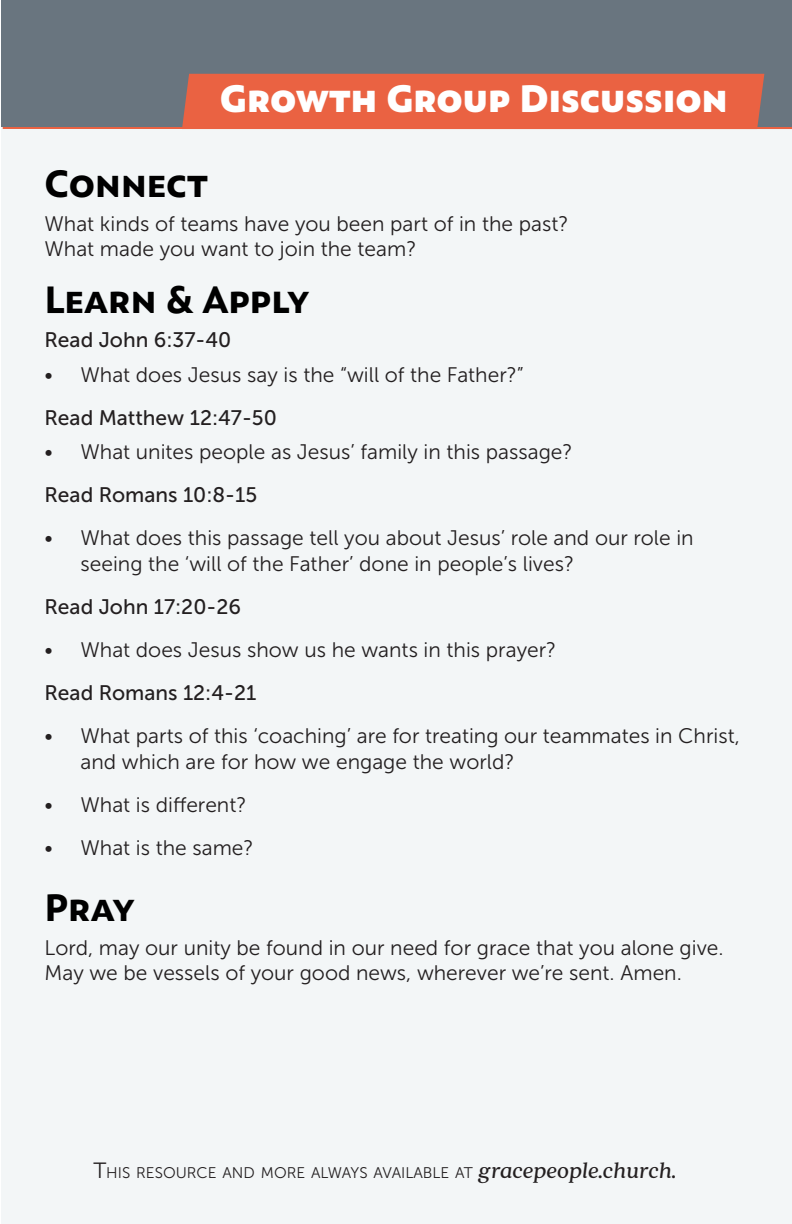
<style>
.page{position:relative;width:792px;height:1224px;background:#fff}
.page>*{position:absolute;margin:0;border:0;box-sizing:border-box;transform-origin:0 0}
.t1{font:900 40px "Assemblage Sans";color:#fff}
.Discussion_Section_H{font:700 40px "Assemblage Sans";color:#000}
.Discussion_Questions{font:700 40px "Assemblage Sans";color:#000}
.Discussion_Questions-2{font:21px/25.2px "Museo Sans 300";color:#231f20}
.Discussion_Questions-3{font:21px "Museo Sans 500";color:#231f20}
.Discussion_Section_H-2{font:21px/25.2px "Museo Sans 300";color:#231f20}
.t2{font:15.4px "Museo Sans 300";color:#231f20}
.s1{font-size:22px}
.s2{font-family:"Quincy CF";font-weight:700;font-style:italic;font-size:24px}
</style>
<div class="page">
<div style="left:1px;top:100px;width:791px;height:1124px;background:#f3f6f7"></div>
<div style="left:3px;top:124px;width:789px;height:5px;background:#ea6242"></div>
<div style="left:1px;top:0;width:791px;height:127px;background:#69757f"></div>
<div style="left:182px;top:74px;width:582px;height:53px;background:#ea6242"></div>
<p class="t1" style="left:220px;top:75px;width:509px">Growth Group Discussion</p>
<p class="Discussion_Section_H" style="left:44px;top:160px;width:165px">Connect</p>
<p class="Discussion_Section_H-2" style="left:44px;top:211px;width:526px">What kinds of teams have you been part of in the past?<br>What made you want to join the team?</p>
<p class="Discussion_Questions" style="left:44px;top:277px;width:266px">Learn &amp; Apply</p>
<p class="Discussion_Questions-3" style="left:44px;top:329px;width:188px">Read John 6:37-40</p>
<p class="Discussion_Questions-2" style="left:44px;top:362px;width:481px">• What does Jesus say is the “will of the Father?”</p>
<p class="Discussion_Questions-3" style="left:44px;top:406px;width:234px">Read Matthew 12:47-50</p>
<p class="Discussion_Questions-2" style="left:44px;top:439px;width:530px">• What unites people as Jesus’ family in this passage?</p>
<p class="Discussion_Questions-3" style="left:44px;top:483px;width:214px">Read Romans 10:8-15</p>
<p class="Discussion_Questions-2" style="left:80px;top:526px;width:615px;text-indent:-36px">• What does this passage tell you about Jesus’ role and our role in seeing the ‘will of the Father’ done in people’s lives?</p>
<p class="Discussion_Questions-3" style="left:44px;top:595px;width:198px">Read John 17:20-26</p>
<p class="Discussion_Questions-2" style="left:44px;top:637px;width:513px">• What does Jesus show us he wants in this prayer?</p>
<p class="Discussion_Questions-3" style="left:44px;top:681px;width:213px">Read Romans 12:4-21</p>
<p class="Discussion_Questions-2" style="left:80px;top:724px;width:661px;text-indent:-36px">• What parts of this ‘coaching’ are for treating our teammates in Christ, and which are for how we engage the world?</p>
<p class="Discussion_Questions-2" style="left:44px;top:792px;width:204px">• What is different?</p>
<p class="Discussion_Questions-2" style="left:44px;top:835px;width:211px">• What is the same?</p>
<p class="Discussion_Section_H" style="left:44px;top:885px;width:92px">Pray</p>
<p class="Discussion_Questions-2" style="left:44px;top:936px;width:681px">Lord, may our unity be found in our need for grace that you alone give.<br>May we be vessels of your good news, wherever we’re sent. Amen.</p>
<p class="t2" style="left:93px;top:1165px;width:584px"><span class="s1">T</span>HIS RESOURCE AND MORE ALWAYS AVAILABLE AT <span class="s2">gracepeople.church.</span></p>
</div>
